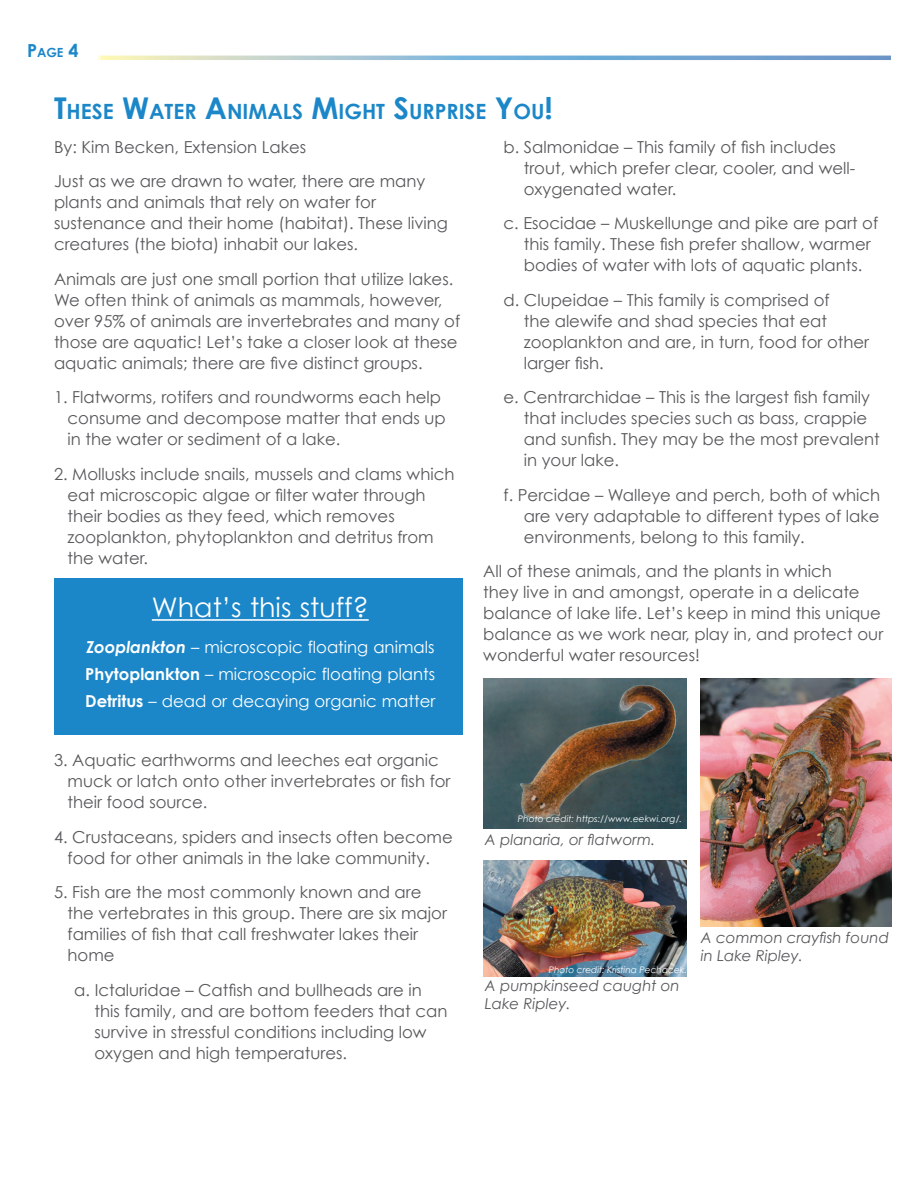
<style>
.page{position:relative;width:918px;height:1188px;background:#fff}
.page>*{position:absolute;margin:0;border:0;box-sizing:border-box;transform-origin:0 0}
.t1{font:27px "Century Gothic";color:#fff}
.t2{font:700 21px "Century Gothic";color:#1c87c8}
.t3{font:16.5px/21px "Century Gothic";color:#57585a}
.t4{font:16.5px/27px "Century Gothic";color:#fff;text-align:justify}
.t5{font:italic 15px/18px "Century Gothic";color:#57585a}
.t6{font:700 12.6px "Century Gothic";color:#1c87c8}
.t7{font:italic 9px "Century Gothic";color:#fff}
.s1{font-size:18px}
.s2{font-size:30px}
.s3{font-weight:700;font-style:italic}
.s4{font-weight:700}
</style>
<div class="page">
<svg style="left:98px;top:56px;width:793px;height:4px;background:#95bacf"></svg>
<img style="left:484px;top:861px;width:203px;height:115px">
<img style="left:484px;top:678px;width:202px;height:151px">
<div style="left:54px;top:578px;width:408px;height:156px;background:#1c87c8"></div>
<hr style="left:152px;top:619px;width:217px;height:2px;background:#fff">
<img style="left:701px;top:678px;width:190px;height:249px">
<p class="t6" style="left:27px;top:44px;width:53px"><span class="s1">P</span>AGE <span class="s1">4</span></p>
<p class="t2" style="left:54px;top:99px;width:500px"><span class="s2">T</span>HESE <span class="s2">W</span>ATER <span class="s2">A</span>NIMALS <span class="s2">M</span>IGHT <span class="s2">S</span>URPRISE <span class="s2">Y</span>OU<span class="s2">!</span></p>
<p class="t3" style="left:54px;top:129px;width:373px;line-height:34.5px">By: Kim Becken, Extension Lakes<br>Just as we are drawn to water, there are many</p>
<p class="t3" style="left:54px;top:191px;width:395px">plants and animals that rely on water for sustenance and their home (habitat). These living creatures (the biota) inhabit our lakes.</p>
<p class="t3" style="left:54px;top:268px;width:408px">Animals are just one small portion that utilize lakes.<br>We often think of animals as mammals, however, over 95% of animals are invertebrates and many of those are aquatic! Let’s take a closer look at these aquatic animals; there are five distinct groups.</p>
<p class="t3" style="left:68px;top:387px;width:380px;text-indent:-13px">1. Flatworms, rotifers and roundworms each help consume and decompose matter that ends up in the water or sediment of a lake.</p>
<p class="t3" style="left:68px;top:463px;width:388px;text-indent:-13px">2. Mollusks include snails, mussels and clams which eat microscopic algae or filter water through their bodies as they feed, which removes zooplankton, phytoplankton and detritus from the water.</p>
<h1 class="t1" style="left:152px;top:591px;width:218px">What’s this stuff?</h1>
<p class="t4" style="left:85px;top:634px;width:352px"><span class="s3">Zooplankton</span> – microscopic floating animals <span class="s4">Phytoplankton</span> – microscopic floating plants <span class="s4">Detritus</span> – dead or decaying organic matter</p>
<p class="t3" style="left:68px;top:750px;width:385px;text-indent:-13px">3. Aquatic earthworms and leeches eat organic muck or latch onto other invertebrates or fish for their food source.</p>
<p class="t3" style="left:54px;top:826px;width:400px;text-align:center">4. Crustaceans, spiders and insects often become food for other animals in the lake community.</p>
<p class="t3" style="left:68px;top:882px;width:381px;text-indent:-13px">5. Fish are the most commonly known and are the vertebrates in this group. There are six major families of fish that call freshwater lakes their home</p>
<p class="t3" style="left:95px;top:979px;width:354px;text-indent:-20px">a. Ictaluridae – Catfish and bullheads are in this family, and are bottom feeders that can survive in stressful conditions including low oxygen and high temperatures.</p>
<p class="t3" style="left:524px;top:136px;width:333px;text-indent:-20px">b. Salmonidae – This family of fish includes trout, which prefer clear, cooler, and well&shy;oxygenated water.</p>
<p class="t3" style="left:524px;top:213px;width:356px;text-indent:-20px">c. Esocidae – Muskellunge and pike are part of this family. These fish prefer shallow, warmer bodies of water with lots of aquatic plants.</p>
<p class="t3" style="left:524px;top:289px;width:347px;text-indent:-20px">d. Clupeidae – This family is comprised of<br>the alewife and shad species that eat zooplankton and are, in turn, food for other larger fish.</p>
<p class="t3" style="left:524px;top:387px;width:358px;text-indent:-20px">e. Centrarchidae – This is the largest fish family that includes species such as bass, crappie and sunfish. They may be the most prevalent in your lake.</p>
<p class="t3" style="left:524px;top:484px;width:358px;text-align:justify;text-indent:-20px">f. Percidae – Walleye and perch, both of which are very adaptable to different types of lake environments, belong to this family.</p>
<p class="t3" style="left:483px;top:561px;width:402px">All of these animals, and the plants in which<br>they live in and amongst, operate in a delicate balance of lake life. Let’s keep in mind this unique balance as we work near, play in, and protect our wonderful water resources!</p>
<p class="t7" style="left:518px;top:813px;width:166px">Photo credit: https://www.eekwi.org/.</p>
<p class="t5" style="left:485px;top:830px;width:172px">A planaria, or flatworm.</p>
<p class="t7" style="left:549px;top:965px;width:140px">Photo credit: Kristina Pechacek.</p>
<p class="t5" style="left:485px;top:976px;width:196px">A pumpkinseed caught on<br>Lake Ripley.</p>
<p class="t5" style="left:701px;top:928px;width:190px">A common crayfish found in Lake Ripley.</p>
</div>
